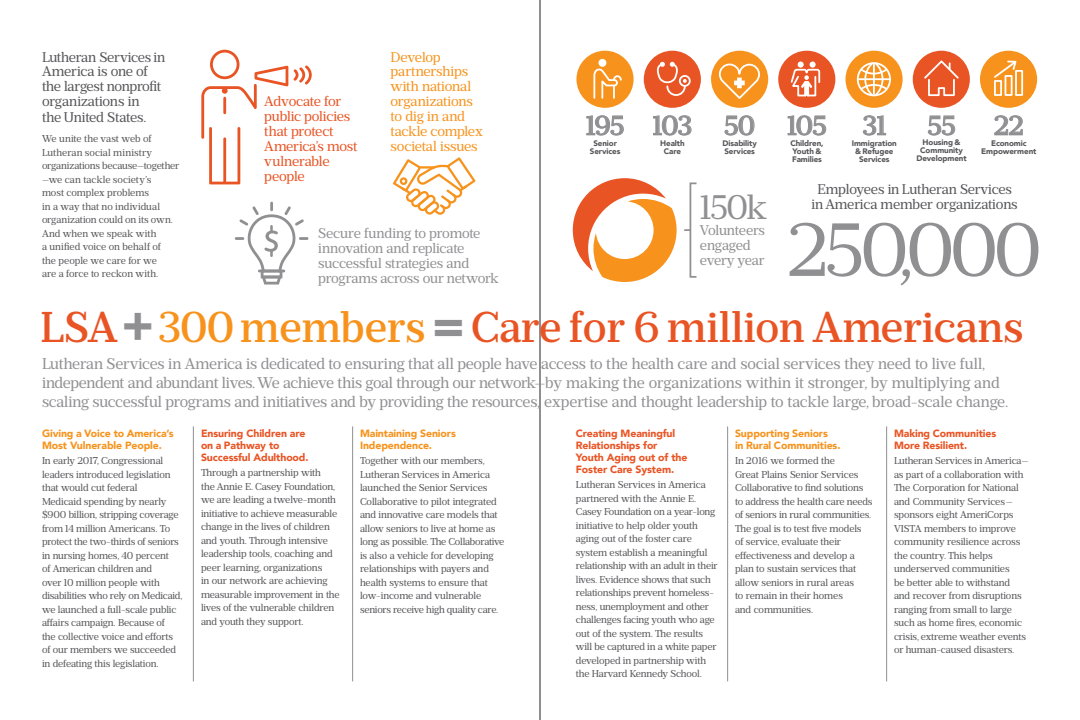
<style>
.page{position:relative;width:1080px;height:720px;background:#fff}
.page>*{position:absolute;margin:0;border:0;box-sizing:border-box;transform-origin:0 0}
.t1{font:75px "Prumo Banner";letter-spacing:-.065em;color:#908f92}
.t2{font:500 43px "Prumo Banner";color:#e95424}
.t3{font:34px "Prumo Banner";color:#908f92}
.t4{font:500 27px "Prumo Banner";letter-spacing:-.035em;color:#908f92}
.t5{font:15.5px/19px "Prumo Banner";letter-spacing:-.01em;color:#908f92}
.t6{font:14px/15.2px "Prumo Banner";letter-spacing:-.015em;color:#555659}
.t7{font:14px/15px "Prumo Banner";letter-spacing:-.015em;color:#908f92}
.t8{font:14px/15px "Prumo Banner";letter-spacing:-.01em;color:#f7931d}
.t9{font:14px/15px "Prumo Banner";letter-spacing:-.015em;color:#e95424}
.t10{font:900 10.5px/12px "Avenir";letter-spacing:-.01em;color:#e95424}
.t11{font:900 10.5px/12px "Avenir";letter-spacing:-.01em;color:#f7931d}
.t12{font:10px/13.5px "Prumo Banner";letter-spacing:-.01em;color:#555659}
.t13{font:900 8px/8px "Avenir";letter-spacing:-.01em;color:#555659;text-align:center}
.s1{font-family:"Avenir";font-weight:900;font-size:49.2px;color:#908f92}
.s2{color:#f7931d}
</style>
<div class="page">
<svg style="left:393px;top:157px;width:83px;height:58px"></svg>
<svg style="left:201px;top:50px;width:111px;height:134px"></svg>
<svg style="left:235px;top:202px;width:73px;height:83px"></svg>
<hr style="left:193px;top:426px;width:1px;height:255px;background:#908f92">
<hr style="left:352px;top:426px;width:1px;height:255px;background:#908f92">
<hr style="left:727px;top:426px;width:1px;height:255px;background:#908f92">
<hr style="left:886px;top:426px;width:1px;height:255px;background:#908f92">
<div style="left:576px;top:51px;width:58px;height:57px;background:#f7931d;border-radius:50%"></div>
<div style="left:644px;top:51px;width:57px;height:57px;background:#e95424;border-radius:50%"></div>
<div style="left:711px;top:51px;width:57px;height:57px;background:#f7931d;border-radius:50%"></div>
<div style="left:778px;top:51px;width:57px;height:57px;background:#e95424;border-radius:50%"></div>
<div style="left:846px;top:51px;width:57px;height:57px;background:#f7931d;border-radius:50%"></div>
<div style="left:913px;top:51px;width:57px;height:57px;background:#e95424;border-radius:50%"></div>
<div style="left:980px;top:51px;width:57px;height:57px;background:#f7931d;border-radius:50%"></div>
<svg style="left:718px;top:63px;width:43px;height:45px"></svg>
<svg style="left:593px;top:68px;width:29px;height:31px"></svg>
<div style="left:599px;top:59px;width:7px;height:8px;background:#fff;border-radius:50%"></div>
<svg style="left:924px;top:60px;width:35px;height:37px"></svg>
<div style="left:857px;top:62px;width:34px;height:34px;border:2px solid #fff;border-radius:50%"></div>
<svg style="left:859px;top:62px;width:30px;height:35px"></svg>
<hr style="left:858px;top:78px;width:32px;height:2px;background:#fff">
<div style="left:679px;top:75px;width:12px;height:12px;border:2px solid #fff;border-radius:50%"></div>
<svg style="left:656px;top:62px;width:31px;height:34px"></svg>
<svg style="left:790px;top:62px;width:31px;height:35px"></svg>
<div style="left:994px;top:80px;width:8px;height:16px;border:2px solid #fff"></div>
<div style="left:1005px;top:75px;width:8px;height:21px;border:2px solid #fff"></div>
<div style="left:1015px;top:70px;width:8px;height:26px;border:2px solid #fff"></div>
<svg style="left:994px;top:60px;width:24px;height:19px"></svg>
<svg style="left:587px;top:115px;width:37px;height:20px"></svg>
<svg style="left:653px;top:115px;width:38px;height:20px"></svg>
<svg style="left:863px;top:115px;width:23px;height:20px"></svg>
<svg style="left:788px;top:115px;width:38px;height:20px"></svg>
<svg style="left:725px;top:115px;width:29px;height:20px"></svg>
<svg style="left:928px;top:116px;width:27px;height:19px"></svg>
<svg style="left:995px;top:115px;width:28px;height:20px"></svg>
<svg style="left:573px;top:178px;width:104px;height:104px"></svg>
<div style="left:690px;top:182px;width:7px;height:96px;border:2px solid #908f92"></div>
<svg style="left:684px;top:229px;width:7px;height:2px"></svg>
<hr style="left:540px;top:0;width:1px;height:720px;background:#231f20">
<h3 class="t6" style="left:42px;top:49px;width:125px">Lutheran Services in<br>America is one of the largest nonprofit organizations in<br>the United States.</h3>
<p class="t12" style="left:42px;top:132px;width:139px">We unite the vast web of<br>Lutheran social ministry organizations because—together —we can tackle society’s<br>most complex problems<br>in a way that no individual organization could on its own.<br>And when we speak with<br>a unified voice on behalf of<br>the people we care for we<br>are a force to reckon with.</p>
<h3 class="t9" style="left:264px;top:94px;width:95px">Advocate for public policies that protect<br>America’s most vulnerable people</h3>
<h3 class="t8" style="left:391px;top:49px;width:94px">Develop partnerships with national organizations to dig in and tackle complex societal issues</h3>
<h3 class="t7" style="left:318px;top:226px;width:182px">Secure funding to promote innovation and replicate successful strategies and programs across our network</h3>
<h3 class="t4" style="left:586px;top:110px;width:40px">195</h3>
<p class="t13" style="left:590px;top:139px;width:32px">Senior<br>Services</p>
<h3 class="t4" style="left:653px;top:110px;width:41px">103</h3>
<p class="t13" style="left:660px;top:139px;width:26px">Health<br>Care</p>
<h3 class="t4" style="left:724px;top:110px;width:33px">50</h3>
<p class="t13" style="left:723px;top:139px;width:36px;text-align:left">Disability<br>Services</p>
<h3 class="t4" style="left:787px;top:110px;width:41px">105</h3>
<p class="t13" style="left:790px;top:139px;width:35px;text-align:left">Children,<br>Youth &amp;<br>Families</p>
<h3 class="t4" style="left:862px;top:110px;width:25px">31</h3>
<p class="t13" style="left:852px;top:139px;width:46px">Immigration &amp; Refugee<br>Services</p>
<h3 class="t4" style="left:927px;top:110px;width:30px">55</h3>
<p class="t13" style="left:916px;top:138px;width:52px">Housing &amp;<br>Community<br>Development</p>
<h3 class="t4" style="left:994px;top:110px;width:31px">22</h3>
<p class="t13" style="left:981px;top:139px;width:57px">Economic<br>Empowerment</p>
<h3 class="t6" style="left:812px;top:182px;width:208px;text-align:center">Employees in Lutheran Services in America member organizations</h3>
<h3 class="t3" style="left:700px;top:187px;width:68px">150k</h3>
<h3 class="t7" style="left:700px;top:223px;width:67px">Volunteers engaged every year</h3>
<h1 class="t1" style="left:787px;top:206px;width:257px">250,000</h1>
<h2 class="t2" style="left:40px;top:301px;width:985px">LSA <span class="s1">+</span> <span class="s2">300 members</span> <span class="s1">=</span>Care for 6 million Americans</h2>
<p class="t5" style="left:42px;top:355px;width:968px">Lutheran Services in America is dedicated to ensuring that all people have access to the health care and social services they need to live full, independent and abundant lives. We achieve this goal through our network—by making the organizations within it stronger, by multiplying and scaling successful programs and initiatives and by providing the resources, expertise and thought leadership to tackle large, broad-scale change.</p>
<p class="t11" style="left:42px;top:427px;width:133px">Giving a Voice to America’s<br>Most Vulnerable People.</p>
<p class="t12" style="left:42px;top:454px;width:142px">In early 2017, Congressional leaders introduced legislation that would cut federal<br>Medicaid spending by nearly $900 billion, stripping coverage from 14 million Americans. To protect the two-thirds of seniors in nursing homes, 40 percent<br>of American children and<br>over 10 million people with disabilities who rely on Medicaid, we launched a full-scale public affairs campaign. Because of<br>the collective voice and efforts of our members we succeeded in defeating this legislation.</p>
<p class="t10" style="left:201px;top:427px;width:109px">Ensuring Children are on a Pathway to<br>Successful Adulthood.</p>
<p class="t12" style="left:201px;top:466px;width:140px">Through a partnership with<br>the Annie E. Casey Foundation, we are leading a twelve-month initiative to achieve measurable change in the lives of children and youth. Through intensive leadership tools, coaching and peer learning, organizations<br>in our network are achieving measurable improvement in the lives of the vulnerable children and youth they support.</p>
<p class="t11" style="left:360px;top:427px;width:97px">Maintaining Seniors<br>Independence.</p>
<p class="t12" style="left:360px;top:454px;width:146px">Together with our members,<br>Lutheran Services in America launched the Senior Services<br>Collaborative to pilot integrated and innovative care models that allow seniors to live at home as long as possible. The Collaborative is also a vehicle for developing relationships with payers and health systems to ensure that low-income and vulnerable seniors receive high quality care.</p>
<p class="t10" style="left:576px;top:427px;width:113px">Creating Meaningful<br>Relationships for<br>Youth Aging out of the<br>Foster Care System.</p>
<p class="t12" style="left:576px;top:478px;width:143px">Lutheran Services in America partnered with the Annie E.<br>Casey Foundation on a year-long initiative to help older youth aging out of the foster care system establish a meaningful relationship with an adult in their lives. Evidence shows that such relationships prevent homeless&shy;ness, unemployment and other challenges facing youth who age out of the system. The results will be captured in a white paper developed in partnership with the Harvard Kennedy School.</p>
<p class="t11" style="left:735px;top:427px;width:107px">Supporting Seniors<br>in Rural Communities.</p>
<p class="t12" style="left:735px;top:454px;width:139px">In 2016 we formed the<br>Great Plains Senior Services<br>Collaborative to find solutions to address the health care needs of seniors in rural communities.<br>The goal is to test five models<br>of service, evaluate their effectiveness and develop a plan to sustain services that allow seniors in rural areas<br>to remain in their homes<br>and communities.</p>
<p class="t10" style="left:894px;top:427px;width:104px">Making Communities<br>More Resilient.</p>
<p class="t12" style="left:894px;top:454px;width:136px">Lutheran Services in America— as part of a collaboration with<br>The Corporation for National and Community Services— sponsors eight AmeriCorps<br>VISTA members to improve community resilience across the country. This helps underserved communities<br>be better able to withstand and recover from disruptions ranging from small to large such as home fires, economic crisis, extreme weather events or human-caused disasters.</p>
</div>
